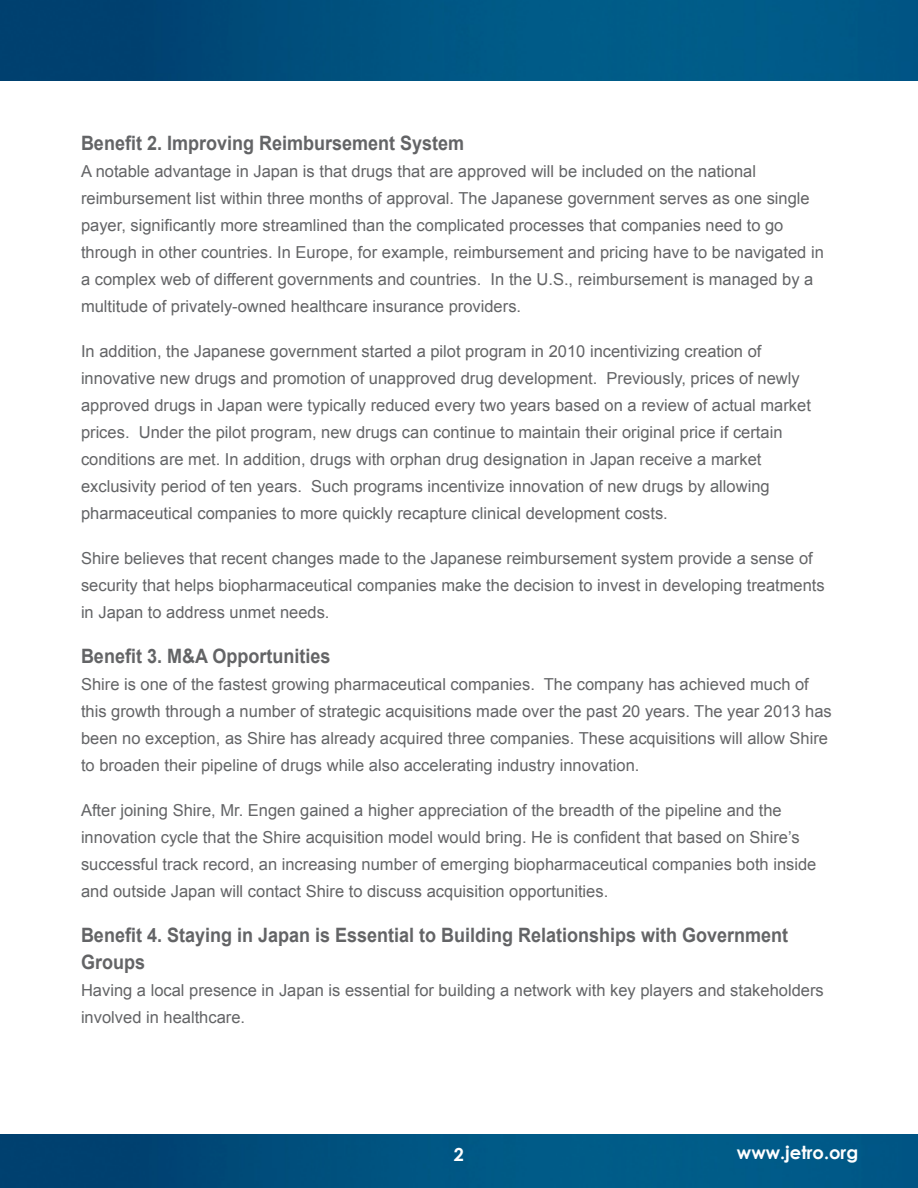
<style>
.page{position:relative;width:918px;height:1188px;background:#fff}
.page>*{position:absolute;margin:0;border:0;box-sizing:border-box;transform-origin:0 0}
.t1{font:700 19.8px/27px "Arial";color:#636466;scale:.91 1}
.t2{font:700 18px "Century Gothic";color:#fff}
.t3{font:16.5px/27px "Arial";color:#636466}
</style>
<div class="page">
<img style="left:0;top:1px;width:918px;height:79px">
<img style="left:0;top:1134px;width:918px;height:54px">
<p class="t1" style="left:81px;top:130px;width:422px">Benefit 2. Improving Reimbursement System</p>
<p class="t3" style="left:81px;top:157px;width:744px">A notable advantage in Japan is that drugs that are approved will be included on the national reimbursement list within three months of approval. The Japanese government serves as one single payer, significantly more streamlined than the complicated processes that companies need to go through in other countries. In Europe, for example, reimbursement and pricing have to be navigated in a complex web of different governments and countries. In the U.S., reimbursement is managed by a multitude of privately-owned healthcare insurance providers.</p>
<p class="t3" style="left:81px;top:337px;width:731px">In addition, the Japanese government started a pilot program in 2010 incentivizing creation of innovative new drugs and promotion of unapproved drug development. Previously, prices of newly approved drugs in Japan were typically reduced every two years based on a review of actual market prices. Under the pilot program, new drugs can continue to maintain their original price if certain conditions are met. In addition, drugs with orphan drug designation in Japan receive a market exclusivity period of ten years. Such programs incentivize innovation of new drugs by allowing pharmaceutical companies to more quickly recapture clinical development costs.</p>
<p class="t3" style="left:81px;top:544px;width:745px">Shire believes that recent changes made to the Japanese reimbursement system provide a sense of security that helps biopharmaceutical companies make the decision to invest in developing treatments in Japan to address unmet needs.</p>
<p class="t1" style="left:81px;top:643px;width:276px">Benefit 3. M&amp;A Opportunities</p>
<p class="t3" style="left:81px;top:670px;width:752px">Shire is one of the fastest growing pharmaceutical companies. The company has achieved much of this growth through a number of strategic acquisitions made over the past 20 years. The year 2013 has been no exception, as Shire has already acquired three companies. These acquisitions will allow Shire to broaden their pipeline of drugs while also accelerating industry innovation.</p>
<p class="t3" style="left:81px;top:796px;width:737px">After joining Shire, Mr. Engen gained a higher appreciation of the breadth of the pipeline and the innovation cycle that the Shire acquisition model would bring. He is confident that based on Shire’s successful track record, an increasing number of emerging biopharmaceutical companies both inside and outside Japan will contact Shire to discuss acquisition opportunities.</p>
<p class="t1" style="left:81px;top:922px;width:779px">Benefit 4. Staying in Japan is Essential to Building Relationships with Government<br>Groups</p>
<p class="t3" style="left:81px;top:977px;width:744px">Having a local presence in Japan is essential for building a network with key players and stakeholders involved in healthcare.</p>
<p class="t2" style="left:454px;top:1141px;width:12px">2</p>
<p class="t2" style="left:737px;top:1139px;width:123px">www.jetro.org</p>
</div>
